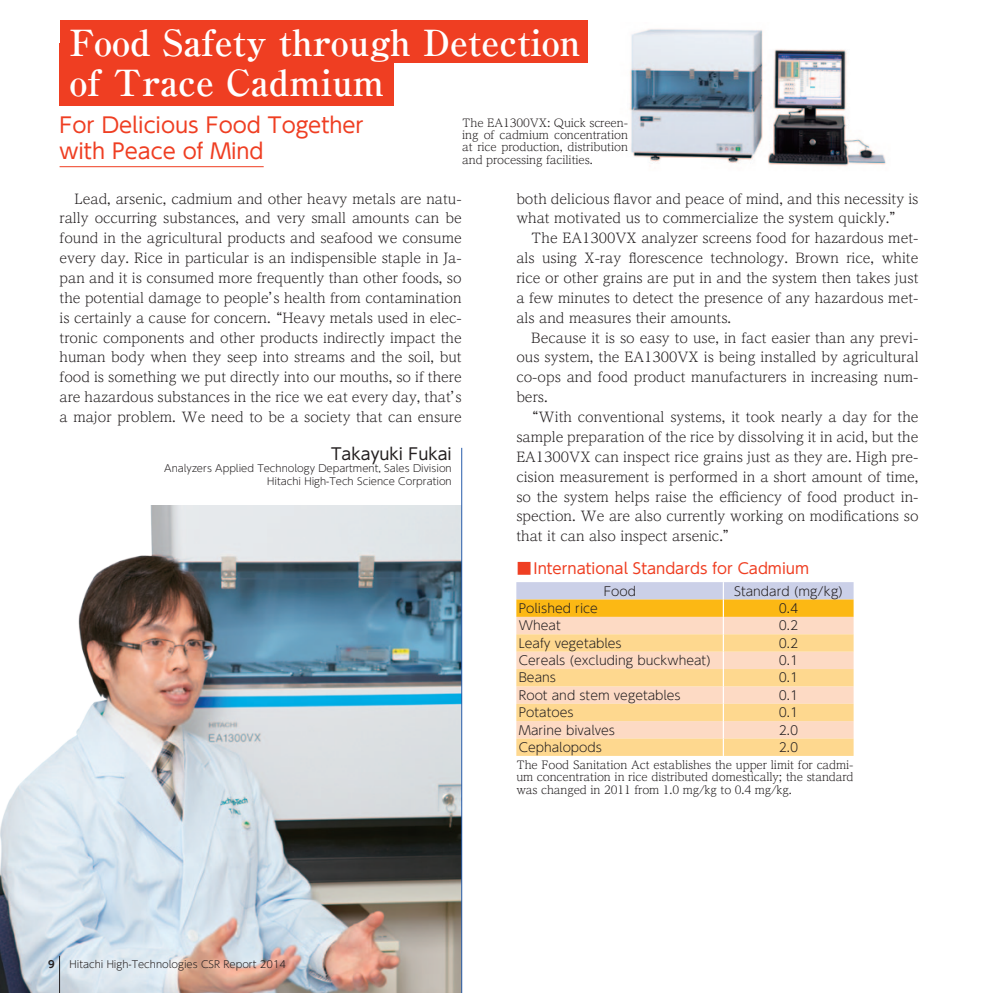
<style>
.page{position:relative;width:993px;height:993px;background:#fff}
.page>*{position:absolute;margin:0;border:0;box-sizing:border-box;transform-origin:0 0}
.t1{font:700 36.05px/39.7px "Ryumin Pro";color:#fff}
.t2{font:21px/26.1px "UD Shin Go Pro";color:#ef3e22}
.t3{font:16.1px "UD Shin Go Pro";color:#231f20}
.t4{font:14.88px "UD Shin Go Pro";color:#ef3e22}
.t5{font:300 13.65px/19.8px "UD Reimin Pro";color:#231f20;text-align:justify}
.t6{font:300 12.42px "UD Shin Go Pro";color:#231f20}
.t7{font:300 11.2px/12.4px "UD Reimin Pro";letter-spacing:-.01em;color:#231f20;text-align:justify}
.t8{font:300 9.97px/12.4px "UD Shin Go Pro";color:#231f20;text-align:right}
.t9{font:700 9.97px "UD Shin Go Pro De";color:#231f20}
</style>
<div class="page">
<img style="left:629px;top:29px;width:257px;height:137px">
<img style="left:0;top:505px;width:461px;height:487px">
<svg style="left:516px;top:582px;width:337px;height:173px;background:#f8d5a2"></svg>
<hr style="left:461px;top:447px;width:1px;height:545px;background:#275caa">
<div style="left:60px;top:43px;width:334px;height:62px;background:#ef3e22"></div>
<div style="left:60px;top:20px;width:527px;height:43px;background:#ef3e22"></div>
<hr style="left:60px;top:166px;width:203px;height:1px;background:#ef3e22">
<hr style="left:59px;top:955px;width:1px;height:37px;background:#231f20">
<h1 class="t1" style="left:69px;top:21px;width:512px">Food Safety through Detection of Trace Cadmium</h1>
<h2 class="t2" style="left:60px;top:111px;width:305px">For Delicious Food Together with Peace of Mind</h2>
<p class="t7" style="left:462px;top:116px;width:167px">The EA1300VX: Quick screen&shy;ing of cadmium concentration at rice production, distribution and processing facilities.</p>
<p class="t5" style="left:60px;top:188px;width:406px;text-align:left;text-indent:15px">Lead, arsenic, cadmium and other heavy metals are natu&shy;rally occurring substances, and very small amounts can be found in the agricultural products and seafood we consume every day. Rice in particular is an indispensible staple in Ja&shy;pan and it is consumed more frequently than other foods, so the potential damage to people’s health from contamination is certainly a cause for concern. “Heavy metals used in elec&shy;tronic components and other products indirectly impact the human body when they seep into streams and the soil, but food is something we put directly into our mouths, so if there are hazardous substances in the rice we eat every day, that’s a major problem. We need to be a society that can ensure</p>
<p class="t3" style="left:331px;top:440px;width:122px">Takayuki Fukai</p>
<p class="t8" style="left:164px;top:462px;width:289px">Analyzers Applied Technology Department, Sales Division<br>Hitachi High-Tech Science Corpration</p>
<p class="t5" style="left:516px;top:188px;width:403px">both delicious flavor and peace of mind, and this necessity is what motivated us to commercialize the system quickly.”</p>
<p class="t5" style="left:516px;top:228px;width:403px;text-indent:15px">The EA1300VX analyzer screens food for hazardous met&shy;als using X-ray florescence technology. Brown rice, white rice or other grains are put in and the system then takes just a few minutes to detect the presence of any hazardous met&shy;als and measures their amounts.</p>
<p class="t5" style="left:516px;top:327px;width:403px;text-indent:15px">Because it is so easy to use, in fact easier than any previ&shy;ous system, the EA1300VX is being installed by agricultural co-ops and food product manufacturers in increasing num&shy;bers.</p>
<p class="t5" style="left:516px;top:406px;width:403px;text-indent:9px">“With conventional systems, it took nearly a day for the sample preparation of the rice by dissolving it in acid, but the EA1300VX can inspect rice grains just as they are. High pre&shy;cision measurement is performed in a short amount of time, so the system helps raise the efficiency of food product in&shy;spection. We are also currently working on modifications so that it can also inspect arsenic.”</p>
<p class="t4" style="left:516px;top:556px;width:294px">■International Standards for Cadmium</p>
<p class="t6" style="left:603px;top:580px;width:34px">Food</p>
<p class="t6" style="left:733px;top:580px;width:110px">Standard (mg/kg)</p>
<p class="t6" style="left:518px;top:598px;width:81px">Polished rice</p>
<p class="t6" style="left:778px;top:598px;width:21px">0.4</p>
<p class="t6" style="left:518px;top:615px;width:43px">Wheat</p>
<p class="t6" style="left:778px;top:615px;width:21px">0.2</p>
<p class="t6" style="left:518px;top:632px;width:104px">Leafy vegetables</p>
<p class="t6" style="left:778px;top:632px;width:21px">0.2</p>
<p class="t6" style="left:518px;top:650px;width:193px">Cereals (excluding buckwheat)</p>
<p class="t6" style="left:778px;top:650px;width:21px">0.1</p>
<p class="t6" style="left:518px;top:667px;width:39px">Beans</p>
<p class="t6" style="left:778px;top:667px;width:21px">0.1</p>
<p class="t6" style="left:518px;top:684px;width:163px">Root and stem vegetables</p>
<p class="t6" style="left:778px;top:684px;width:21px">0.1</p>
<p class="t6" style="left:518px;top:702px;width:56px">Potatoes</p>
<p class="t6" style="left:778px;top:702px;width:21px">0.1</p>
<p class="t6" style="left:518px;top:719px;width:98px">Marine bivalves</p>
<p class="t6" style="left:778px;top:719px;width:21px">2.0</p>
<p class="t6" style="left:518px;top:737px;width:85px">Cephalopods</p>
<p class="t6" style="left:778px;top:737px;width:21px">2.0</p>
<p class="t7" style="left:516px;top:757px;width:338px">The Food Sanitation Act establishes the upper limit for cadmi&shy;um concentration in rice distributed domestically; the standard was changed in 2011 from 1.0 mg/kg to 0.4 mg/kg.</p>
<p class="t9" style="left:48px;top:955px;width:8px">9</p>
<p class="t8" style="left:69px;top:957px;width:218px">Hitachi High-Technologies CSR Report 2014</p>
</div>
